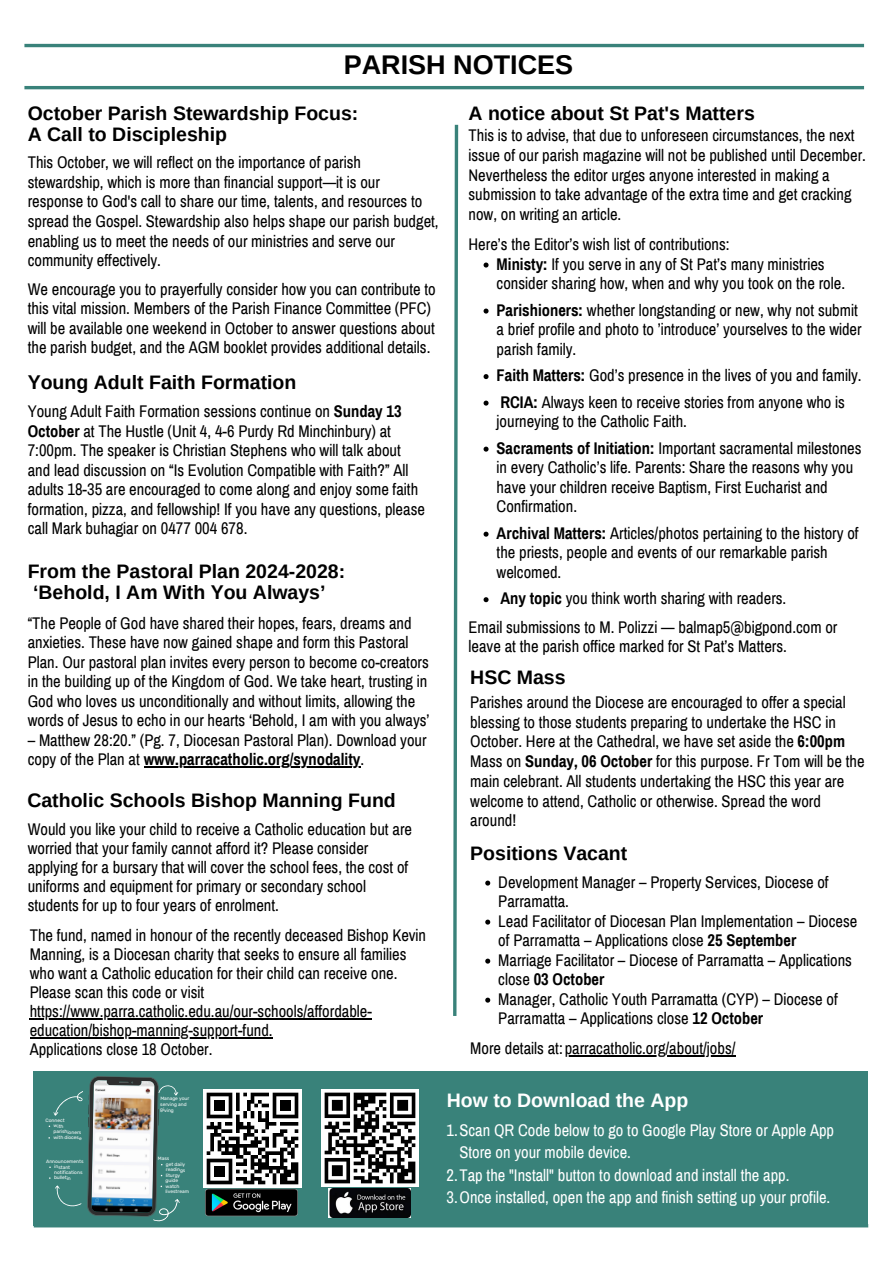
<style>
.page{position:relative;width:894px;height:1264px;background:#fff}
.page>*{position:absolute;margin:0;border:0;box-sizing:border-box;transform-origin:0 0}
.t1{font:700 27px "Arimo";color:#000}
.t2{font:700 19.5px/21px "Arimo";color:#000}
.t3{font:700 19.5px "Arimo";color:#fff}
.t4{font:700 17.7px "Arimo";color:#fff}
.t5{font:16.5px/19.5px "Archivo Narrow";color:#000}
.t6{font:16.5px/22.5px "Archivo Narrow";color:#fff}
.t7{font:4.8px/5.4px "Rubik";color:#fff}
.s1{font-weight:700}
</style>
<div class="page">
<hr style="left:24px;top:44px;width:839px;height:3px;background:#39827a">
<hr style="left:24px;top:86px;width:839px;height:3px;background:#39827a">
<svg style="left:453px;top:124px;width:6px;height:892px"></svg>
<hr style="left:34px;top:1223px;width:834px;height:4px;background:#39827a">
<div style="left:34px;top:1071px;width:833px;height:154px;background:#39827a"></div>
<img style="left:48px;top:1076px;width:132px;height:146px">
<img style="left:203px;top:1089px;width:98px;height:97px">
<img style="left:205px;top:1187px;width:92px;height:29px">
<img style="left:321px;top:1089px;width:97px;height:96px">
<img style="left:328px;top:1188px;width:82px;height:28px">
<svg style="left:483px;top:262px;width:5px;height:5px"></svg>
<svg style="left:483px;top:308px;width:5px;height:5px"></svg>
<svg style="left:483px;top:374px;width:5px;height:5px"></svg>
<svg style="left:483px;top:400px;width:5px;height:5px"></svg>
<svg style="left:483px;top:446px;width:5px;height:5px"></svg>
<svg style="left:483px;top:531px;width:5px;height:5px"></svg>
<svg style="left:483px;top:597px;width:5px;height:5px"></svg>
<svg style="left:485px;top:880px;width:5px;height:5px"></svg>
<svg style="left:485px;top:919px;width:5px;height:5px"></svg>
<svg style="left:485px;top:958px;width:5px;height:5px"></svg>
<svg style="left:485px;top:997px;width:5px;height:5px"></svg>
<hr style="left:564px;top:1055px;width:171px;height:1px;background:#000">
<hr style="left:144px;top:766px;width:216px;height:2px;background:#000">
<hr style="left:30px;top:1018px;width:342px;height:1px;background:#000">
<hr style="left:30px;top:1037px;width:242px;height:1px;background:#000">
<p class="t1" style="left:343px;top:50px;width:231px">PARISH NOTICES</p>
<p class="t2" style="left:28px;top:103px;width:332px">October Parish Stewardship Focus:<br>A Call to Discipleship</p>
<p class="t5" style="left:28px;top:153px;width:412px">This October, we will reflect on the importance of parish stewardship, which is more than financial support—it is our response to God's call to share our time, talents, and resources to spread the Gospel. Stewardship also helps shape our parish budget, enabling us to meet the needs of our ministries and serve our community effectively.</p>
<p class="t5" style="left:28px;top:279px;width:409px">We encourage you to prayerfully consider how you can contribute to this vital mission. Members of the Parish Finance Committee (PFC) will be available one weekend in October to answer questions about the parish budget, and the AGM booklet provides additional details.</p>
<p class="t2" style="left:28px;top:371px;width:270px">Young Adult Faith Formation</p>
<p class="t5" style="left:28px;top:402px;width:398px">Young Adult Faith Formation sessions continue on <span class="s1">Sunday 13<br>October</span> at The Hustle (Unit 4, 4-6 Purdy Rd Minchinbury) at 7:00pm. The speaker is Christian Stephens who will talk about and lead discussion on “Is Evolution Compatible with Faith?” All adults 18-35 are encouraged to come along and enjoy some faith formation, pizza, and fellowship! If you have any questions, please call Mark buhagiar on 0477 004 678.</p>
<p class="t2" style="left:28px;top:561px;width:319px">From the Pastoral Plan 2024-2028: ‘Behold, I Am With You Always’</p>
<p class="t5" style="left:28px;top:613px;width:403px">“The People of God have shared their hopes, fears, dreams and anxieties. These have now gained shape and form this Pastoral Plan. Our pastoral plan invites every person to become co-creators in the building up of the Kingdom of God. We take heart, trusting in God who loves us unconditionally and without limits, allowing the words of Jesus to echo in our hearts ‘Behold, I am with you always’</p>
<p class="t5" style="left:28px;top:730px;width:400px">– Matthew 28:20.” (Pg. 7, Diocesan Pastoral Plan). Download your copy of the Plan at <span class="s1">www.parracatholic.org/synodality</span>.</p>
<h2 class="t2" style="left:27px;top:789px;width:370px">Catholic Schools Bishop Manning Fund</h2>
<p class="t5" style="left:28px;top:819px;width:386px">Would you like your child to receive a Catholic education but are worried that your family cannot afford it? Please consider applying for a bursary that will cover the school fees, the cost of uniforms and equipment for primary or secondary school students for up to four years of enrolment.</p>
<p class="t5" style="left:30px;top:925px;width:398px">The fund, named in honour of the recently deceased Bishop Kevin Manning, is a Diocesan charity that seeks to ensure all families who want a Catholic education for their child can receive one.<br>Please scan this code or visit</p>
<p class="t5" style="left:30px;top:1001px;width:343px">https://www.parra.catholic.edu.au/our-schools/affordable-</p>
<h2 class="t5" style="left:30px;top:1021px;width:244px">education/bishop-manning-support-fund.<br>Applications close 18 October.</h2>
<h2 class="t2" style="left:468px;top:103px;width:288px">A notice about St Pat's Matters</h2>
<h2 class="t5" style="left:468px;top:126px;width:399px">This is to advise, that due to unforeseen circumstances, the next issue of our parish magazine will not be published until December.<br>Nevertheless the editor urges anyone interested in making a submission to take advantage of the extra time and get cracking now, on writing an article.</h2>
<h3 class="t5" style="left:468px;top:235px;width:262px">Here’s the Editor’s wish list of contributions:</h3>
<h2 class="t5" style="left:496px;top:254px;width:350px"><span class="s1">Ministy:</span> If you serve in any of St Pat’s many ministries consider sharing how, when and why you took on the role.</h2>
<p class="t5" style="left:496px;top:300px;width:366px"><span class="s1">Parishioners:</span> whether longstanding or new, why not submit a brief profile and photo to ’introduce’ yourselves to the wider parish family.</p>
<p class="t5" style="left:496px;top:366px;width:366px"><span class="s1">Faith Matters:</span> God’s presence in the lives of you and family.</p>
<p class="t5" style="left:496px;top:392px;width:350px"><span class="s1">RCIA:</span> Always keen to receive stories from anyone who is journeying to the Catholic Faith.</p>
<p class="t5" style="left:496px;top:438px;width:366px"><span class="s1">Sacraments of Initiation:</span> Important sacramental milestones in every Catholic’s life. Parents: Share the reasons why you have your children receive Baptism, First Eucharist and Confirmation.</p>
<h3 class="t5" style="left:496px;top:523px;width:363px"><span class="s1">Archival Matters:</span> Articles/photos pertaining to the history of the priests, people and events of our remarkable parish welcomed.</h3>
<h3 class="t5" style="left:500px;top:589px;width:287px"><span class="s1">Any topic</span> you think worth sharing with readers.</h3>
<p class="t5" style="left:468px;top:617px;width:370px">Email submissions to M. Polizzi — balmap5@bigpond.com or leave at the parish office marked for St Pat’s Matters.</p>
<p class="t2" style="left:470px;top:666px;width:97px">HSC Mass</p>
<p class="t5" style="left:470px;top:692px;width:395px">Parishes around the Diocese are encouraged to offer a special blessing to those students preparing to undertake the HSC in October. Here at the Cathedral, we have set aside the <span class="s1">6:00pm </span>Mass on <span class="s1">Sunday, 06 October</span> for this purpose. Fr Tom will be the main celebrant. All students undertaking the HSC this year are welcome to attend, Catholic or otherwise. Spread the word around!</p>
<p class="t2" style="left:470px;top:842px;width:158px">Positions Vacant</p>
<p class="t5" style="left:498px;top:872px;width:332px">Development Manager – Property Services, Diocese of<br>Parramatta.</p>
<p class="t5" style="left:498px;top:911px;width:360px">Lead Facilitator of Diocesan Plan Implementation – Diocese of Parramatta – Applications close <span class="s1">25 September</span></p>
<p class="t5" style="left:498px;top:950px;width:355px">Marriage Facilitator – Diocese of Parramatta – Applications close <span class="s1">03 October</span></p>
<p class="t5" style="left:498px;top:989px;width:341px">Manager, Catholic Youth Parramatta (CYP) – Diocese of<br>Parramatta – Applications close <span class="s1">12 October</span></p>
<p class="t5" style="left:470px;top:1038px;width:267px">More details at: parracatholic.org/about/jobs/</p>
<h3 class="t7" style="left:46px;top:1117px;width:21px;rotate:1deg">Connect</h3>
<h3 class="t7" style="left:54px;top:1122px;width:29px;line-height:5.8px;rotate:1deg">with parishioners</h3>
<h3 class="t7" style="left:53px;top:1134px;width:30px;rotate:1deg">with diocese</h3>
<h3 class="t7" style="left:46px;top:1158px;width:39px;rotate:1deg">Announcements</h3>
<h2 class="t7" style="left:54px;top:1164px;width:30px;rotate:1deg">instant notifications</h2>
<h3 class="t7" style="left:54px;top:1174px;width:18px;rotate:1deg">bulletin</h3>
<h3 class="t7" style="left:160px;top:1095px;width:31px;line-height:5.8px;rotate:1deg">Manage your serving and giving</h3>
<h3 class="t7" style="left:158px;top:1155px;width:13px;rotate:1deg">Mass</h3>
<h2 class="t7" style="left:166px;top:1161px;width:21px;rotate:1deg">get daily readings</h2>
<h3 class="t7" style="left:166px;top:1172px;width:16px;rotate:1deg">liturgy guide</h3>
<h2 class="t7" style="left:165px;top:1183px;width:25px;rotate:1deg">watch livestream</h2>
<p class="t3" style="left:446px;top:1089px;width:243px">How to Download the App</p>
<p class="t6" style="left:459px;top:1118px;width:376px;text-indent:-13px">1.Scan QR Code below to go to Google Play Store or Apple App<br>Store on your mobile device.</p>
<h3 class="t6" style="left:446px;top:1163px;width:344px">2.Tap the "Install" button to download and install the app.</h3>
<h3 class="t6" style="left:446px;top:1186px;width:385px">3.Once installed, open the app and finish setting up your profile.</h3>
<h1 class="t4" style="left:550px;top:1099px;width:227px">Gift Shop Sale ends today!</h1>
</div>
